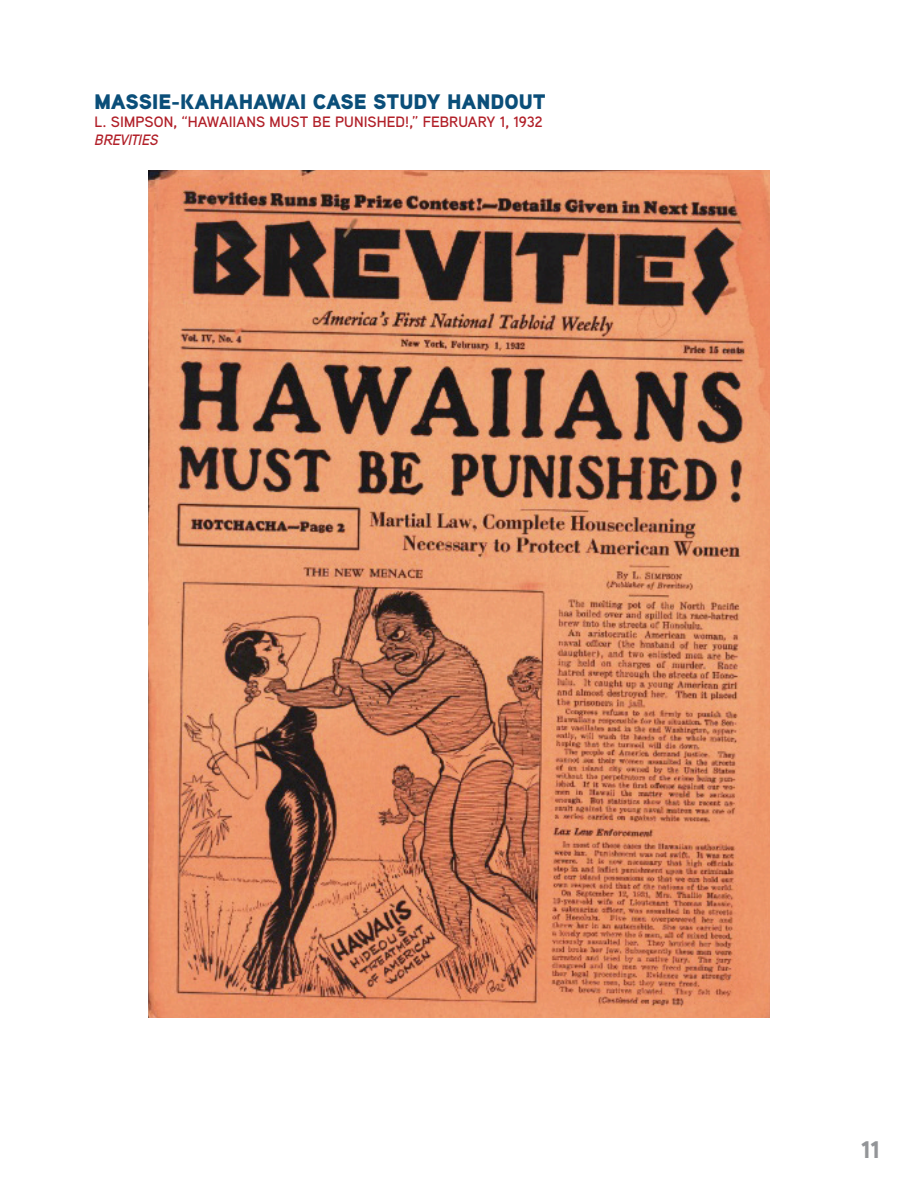
<style>
.page{position:relative;width:918px;height:1188px;background:#fff}
.page>*{position:absolute;margin:0;border:0;box-sizing:border-box;transform-origin:0 0}
.t1{font:900 24px "Aaux Next";color:#939598}
.t2{font:900 21px "Aaux Next";color:#0a4e79}
.t3{font:600 15px/18px "Aaux Next";color:#b11f28}
.s1{font-style:italic}
</style>
<div class="page">
<img style="left:149px;top:170px;width:620px;height:848px">
<p class="t2" style="left:94px;top:87px;width:453px">MASSIE-KAHAHAWAI CASE STUDY HANDOUT</p>
<p class="t3" style="left:94px;top:113px;width:450px">L. SIMPSON, “HAWAIIANS MUST BE PUNISHED!,” FEBRUARY 1, 1932<br><span class="s1">BREVITIES</span></p>
<h1 class="t1" style="left:861px;top:1133px;width:21px">11</h1>
</div>
